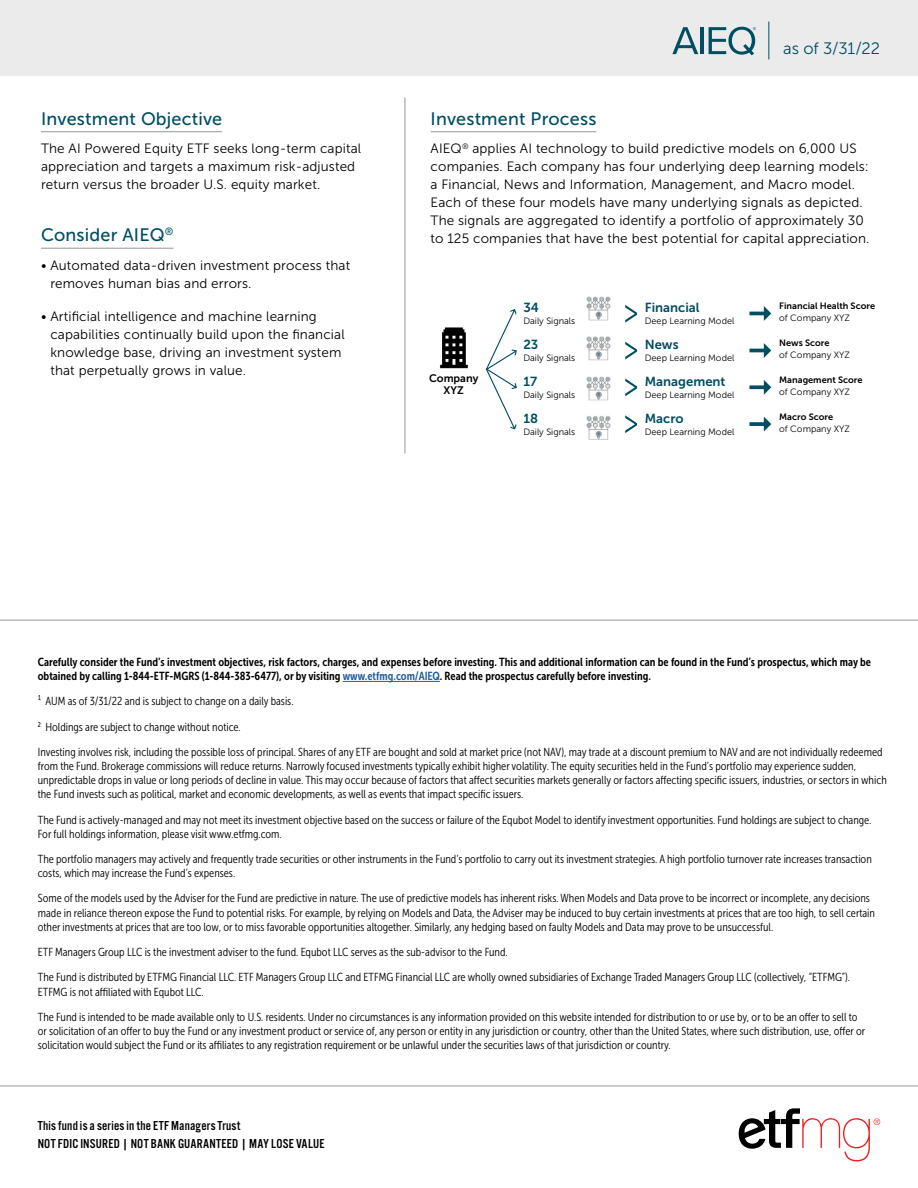
<style>
.page{position:relative;width:918px;height:1188px;background:#fff}
.page>*{position:absolute;margin:0;border:0;box-sizing:border-box;transform-origin:0 0}
.t1{font:18px "Museo Sans 500";letter-spacing:.01em;color:#004e62}
.t2{font:16.5px "Museo Sans 300";letter-spacing:-.005em;color:#004e62}
.t3{font:13.5px/18px "Museo Sans 300";letter-spacing:.01em;color:#000}
.t4{font:13.5px/17.7px "Alternate Got No 3 D";letter-spacing:.02em;color:#000}
.t5{font:13.05px "Museo Sans 700";color:#004e62}
.t6{font:11.7px/14.2px "Museo Sans Cond 300";color:#000}
.t7{font:11.7px/14.2px "Museo Sans Cond 700";color:#000}
.t8{font:10.95px/12.3px "Museo Sans 700";color:#000;text-align:center}
.t9{font:10.5px "Museo Sans 500";color:#004e62}
.t10{font:9.15px "Museo Sans 300";color:#000}
.t11{font:9.15px "Museo Sans 700";color:#000}
.s1{color:#215e9e}
.s2{color:#000101}
</style>
<div class="page">
<hr style="left:0;top:1086px;width:918px;height:1px;background:#939598">
<hr style="left:343px;top:681px;width:97px;height:1px;background:#215e9e">
<hr style="left:431px;top:131px;width:165px;height:1px;background:#939598">
<hr style="left:41px;top:248px;width:132px;height:1px;background:#939598">
<hr style="left:41px;top:131px;width:181px;height:1px;background:#939598">
<hr style="left:405px;top:97px;width:1px;height:357px;background:#939598">
<div style="left:0;top:0;width:918px;height:76px;background:#ebebec"></div>
<hr style="left:768px;top:22px;width:1px;height:37px;background:#004e62">
<svg style="left:672px;top:27px;width:26px;height:27px"></svg>
<hr style="left:700px;top:27px;width:4px;height:27px;background:#004e62">
<svg style="left:709px;top:27px;width:47px;height:28px"></svg>
<svg style="left:749px;top:306px;width:22px;height:15px"></svg>
<svg style="left:749px;top:343px;width:22px;height:15px"></svg>
<svg style="left:749px;top:380px;width:22px;height:15px"></svg>
<svg style="left:749px;top:417px;width:22px;height:14px"></svg>
<svg style="left:625px;top:305px;width:12px;height:18px"></svg>
<svg style="left:625px;top:342px;width:12px;height:17px"></svg>
<svg style="left:625px;top:379px;width:12px;height:17px"></svg>
<svg style="left:625px;top:415px;width:12px;height:18px"></svg>
<img style="left:586px;top:296px;width:25px;height:144px">
<svg style="left:486px;top:309px;width:31px;height:120px"></svg>
<img style="left:439px;top:327px;width:29px;height:42px">
<hr style="left:0;top:620px;width:918px;height:1px;background:#939598">
<svg style="left:739px;top:1108px;width:141px;height:53px"></svg>
<h2 class="t2" style="left:783px;top:39px;width:99px">as of 3/31/22</h2>
<h1 class="t1" style="left:41px;top:109px;width:183px">Investment Objective</h1>
<p class="t3" style="left:41px;top:140px;width:322px">The AI Powered Equity ETF seeks long-term capital appreciation and targets a maximum risk-adjusted return versus the broader U.S. equity market.</p>
<h1 class="t1" style="left:431px;top:109px;width:167px">Investment Process</h1>
<p class="t3" style="left:431px;top:140px;width:440px">AIEQ<sup>®</sup> applies AI technology to build predictive models on 6,000 US companies. Each company has four underlying deep learning models: a Financial, News and Information, Management, and Macro model.<br>Each of these four models have many underlying signals as depicted.<br>The signals are aggregated to identify a portfolio of approximately 30</p>
<p class="t9" style="left:165px;top:226px;width:10px">®</p>
<p class="t3" style="left:50px;top:256px;width:301px;text-indent:-9px">• Automated data-driven investment process that removes human bias and errors.</p>
<p class="t3" style="left:50px;top:308px;width:296px;text-indent:-9px">• Artificial intelligence and machine learning capabilities continually build upon the financial knowledge base, driving an investment system that perpetually grows in value.</p>
<h1 class="t1" style="left:41px;top:225px;width:125px">Consider AIEQ</h1>
<p class="t3" style="left:431px;top:230px;width:441px">to 125 companies that have the best potential for capital appreciation.</p>
<p class="t11" style="left:779px;top:301px;width:97px">Financial Health Score</p>
<p class="t10" style="left:779px;top:313px;width:72px">of Company XYZ</p>
<p class="t11" style="left:779px;top:338px;width:52px">News Score</p>
<p class="t10" style="left:779px;top:350px;width:72px">of Company XYZ</p>
<p class="t11" style="left:779px;top:375px;width:85px">Management Score</p>
<p class="t10" style="left:779px;top:387px;width:72px">of Company XYZ</p>
<p class="t11" style="left:779px;top:412px;width:55px">Macro Score</p>
<p class="t10" style="left:779px;top:424px;width:72px">of Company XYZ</p>
<p class="t5" style="left:523px;top:300px;width:17px">34</p>
<p class="t10" style="left:523px;top:316px;width:53px">Daily Signals</p>
<p class="t5" style="left:523px;top:337px;width:17px">23</p>
<p class="t10" style="left:523px;top:353px;width:53px">Daily Signals</p>
<p class="t5" style="left:523px;top:374px;width:15px">17</p>
<p class="t10" style="left:523px;top:390px;width:53px">Daily Signals</p>
<p class="t5" style="left:523px;top:411px;width:16px">18</p>
<p class="t10" style="left:523px;top:427px;width:53px">Daily Signals</p>
<p class="t5" style="left:645px;top:300px;width:56px">Financial</p>
<p class="t10" style="left:645px;top:316px;width:91px">Deep Learning Model</p>
<p class="t5" style="left:645px;top:337px;width:35px">News</p>
<p class="t10" style="left:645px;top:353px;width:91px">Deep Learning Model</p>
<p class="t5" style="left:645px;top:374px;width:82px">Management</p>
<p class="t10" style="left:645px;top:390px;width:91px">Deep Learning Model</p>
<p class="t5" style="left:645px;top:411px;width:40px">Macro</p>
<p class="t10" style="left:645px;top:427px;width:91px">Deep Learning Model</p>
<p class="t8" style="left:429px;top:372px;width:51px">Company<br>XYZ</p>
<p class="t7" style="left:38px;top:655px;width:835px">Carefully consider the Fund’s investment objectives, risk factors, charges, and expenses before investing. This and additional information can be found in the Fund’s prospectus, which may be obtained by calling 1-844-ETF-MGRS (1-844-383-6477), or by visiting <span class="s1">www.etfmg.com/AIEQ</span>. Read the prospectus carefully before investing.</p>
<p class="t6" style="left:38px;top:689px;width:846px;line-height:25.2px">¹ AUM as of 3/31/22 and is subject to change on a daily basis.<br><sup>2</sup> <span class="s2">Holdings are subject to change without notice.<br></span>Investing involves risk, including the possible loss of principal. Shares of any ETF are bought and sold at market price (not NAV), may trade at a discount premium to NAV and are not individually redeemed</p>
<p class="t6" style="left:38px;top:759px;width:851px">from the Fund. Brokerage commissions will reduce returns. Narrowly focused investments typically exhibit higher volatility. The equity securities held in the Fund’s portfolio may experience sudden, unpredictable drops in value or long periods of decline in value. This may occur because of factors that affect securities markets generally or factors affecting specific issuers, industries, or sectors in which the Fund invests such as political, market and economic developments, as well as events that impact specific issuers.</p>
<p class="t6" style="left:38px;top:813px;width:835px">The Fund is actively-managed and may not meet its investment objective based on the success or failure of the Equbot Model to identify investment opportunities. Fund holdings are subject to change.<br>For full holdings information, please visit www.etfmg.com.</p>
<p class="t6" style="left:38px;top:852px;width:836px">The portfolio managers may actively and frequently trade securities or other instruments in the Fund’s portfolio to carry out its investment strategies. A high portfolio turnover rate increases transaction costs, which may increase the Fund’s expenses.</p>
<p class="t6" style="left:38px;top:891px;width:839px">Some of the models used by the Adviser for the Fund are predictive in nature. The use of predictive models has inherent risks. When Models and Data prove to be incorrect or incomplete, any decisions made in reliance thereon expose the Fund to potential risks. For example, by relying on Models and Data, the Adviser may be induced to buy certain investments at prices that are too high, to sell certain other investments at prices that are too low, or to miss favorable opportunities altogether. Similarly, any hedging based on faulty Models and Data may prove to be unsuccessful.</p>
<p class="t6" style="left:38px;top:940px;width:814px;line-height:25.2px">ETF Managers Group LLC is the investment adviser to the fund. Equbot LLC serves as the sub-advisor to the Fund.<br>The Fund is distributed by ETFMG Financial LLC. ETF Managers Group LLC and ETFMG Financial LLC are wholly owned subsidiaries of Exchange Traded Managers Group LLC (collectively, “ETFMG”).</p>
<p class="t6" style="left:38px;top:979px;width:821px;line-height:25.2px">ETFMG is not affiliated with Equbot LLC.<br>The Fund is intended to be made available only to U.S. residents. Under no circumstances is any information provided on this website intended for distribution to or use by, or to be an offer to sell to</p>
<p class="t6" style="left:38px;top:1024px;width:829px">or solicitation of an offer to buy the Fund or any investment product or service of, any person or entity in any jurisdiction or country, other than the United States, where such distribution, use, offer or solicitation would subject the Fund or its affiliates to any registration requirement or be unlawful under the securities laws of that jurisdiction or country.</p>
<p class="t4" style="left:38px;top:1117px;width:288px">This fund is a series in the ETF Managers Trust<br>NOT FDIC INSURED | NOT BANK GUARANTEED | MAY LOSE VALUE</p>
</div>
